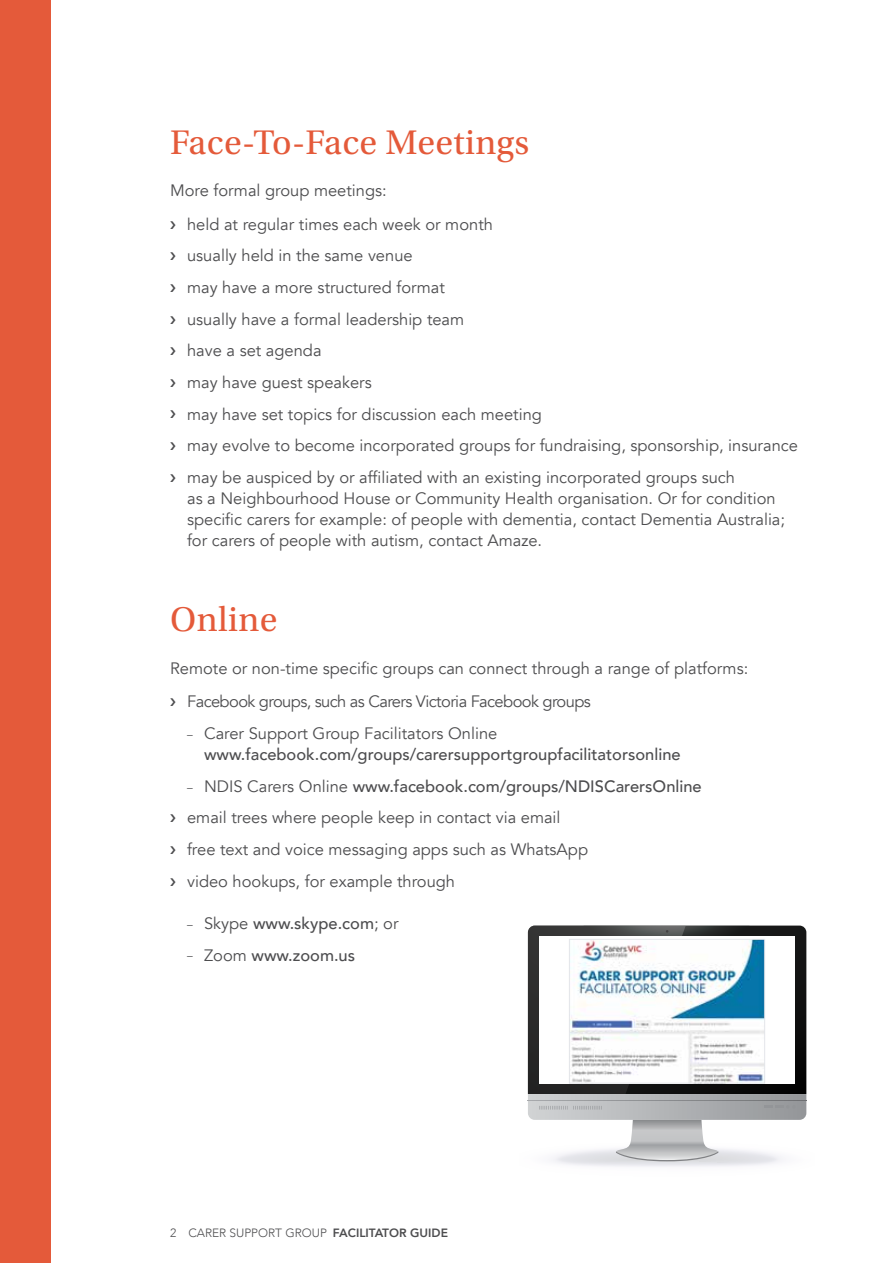
<style>
.page{position:relative;width:893px;height:1263px;background:#fff}
.page>*{position:absolute;margin:0;border:0;box-sizing:border-box;transform-origin:0 0}
.t1{font:36px "Utopia Std";letter-spacing:.01em;color:#e45a3a}
.t2{font:16.5px/31.7px "Avenir";color:#4d4d4f}
.t3{font:500 16.5px/21px "Avenir";color:#4d4d4f}
.t4{font:300 12px "Avenir";color:#4d4d4f}
.s1{font-weight:300;font-size:11.25px}
.s2{font-weight:400}
.s3{font-weight:500}
.s4{font-weight:800}
</style>
<div class="page">
<div style="left:0;top:0;width:51px;height:1263px;background:#e45a3a"></div>
<svg style="left:527px;top:925px;width:280px;height:242px"></svg>
<img style="left:571px;top:941px;width:192px;height:140px">
<div style="left:569px;top:939px;width:196px;height:144px;border:1px solid #e4e6ea"></div>
<h1 class="t1" style="left:170px;top:123px;width:361px">Face-To-Face Meetings</h1>
<p class="t2" style="left:187px;top:174px;width:307px;line-height:33.8px;text-indent:-17px">More formal group meetings:<br>held at regular times each week or month</p>
<p class="t2" style="left:187px;top:240px;width:612px">usually held in the same venue<br>may have a more structured format<br>usually have a formal leadership team<br>have a set agenda<br>may have guest speakers<br>may have set topics for discussion each meeting<br>may evolve to become incorporated groups for fundraising, sponsorship, insurance may be auspiced by or affiliated with an existing incorporated groups such</p>
<p class="t2" style="left:187px;top:488px;width:599px;line-height:21px">as a Neighbourhood House or Community Health organisation. Or for condition specific carers for example: of people with dementia, contact Dementia Australia; for carers of people with autism, contact Amaze.</p>
<h1 class="t1" style="left:170px;top:600px;width:109px">Online</h1>
<p class="t2" style="left:187px;top:651px;width:563px;line-height:33.8px;text-indent:-17px">Remote or non-time specific groups can connect through a range of platforms:<br>Facebook groups, such as Carers Victoria Facebook groups</p>
<p class="t3" style="left:204px;top:722px;width:478px;text-indent:-17px"><span class="s1">–</span> <span class="s2">Carer Support Group Facilitators Online </span>www.facebook.com/groups/carersupportgroupfacilitatorsonline</p>
<p class="t2" style="left:187px;top:770px;width:516px"><span class="s1">–</span> NDIS Carers Online <span class="s3">www.facebook.com/groups/NDISCarersOnline </span>email trees where people keep in contact via email<br>free text and voice messaging apps such as WhatsApp<br>video hookups, for example through</p>
<p class="t3" style="left:187px;top:912px;width:213px"><span class="s1">–</span> <span class="s2">Skype</span> www.skype.com<span class="s2">; or</span></p>
<p class="t3" style="left:187px;top:943px;width:170px"><span class="s1">–</span> <span class="s2">Zoom</span> www.zoom.us</p>
<p class="t4" style="left:170px;top:1226px;width:279px">2 CARER SUPPORT GROUP <span class="s4">FACILITATOR GUIDE</span></p>
</div>
